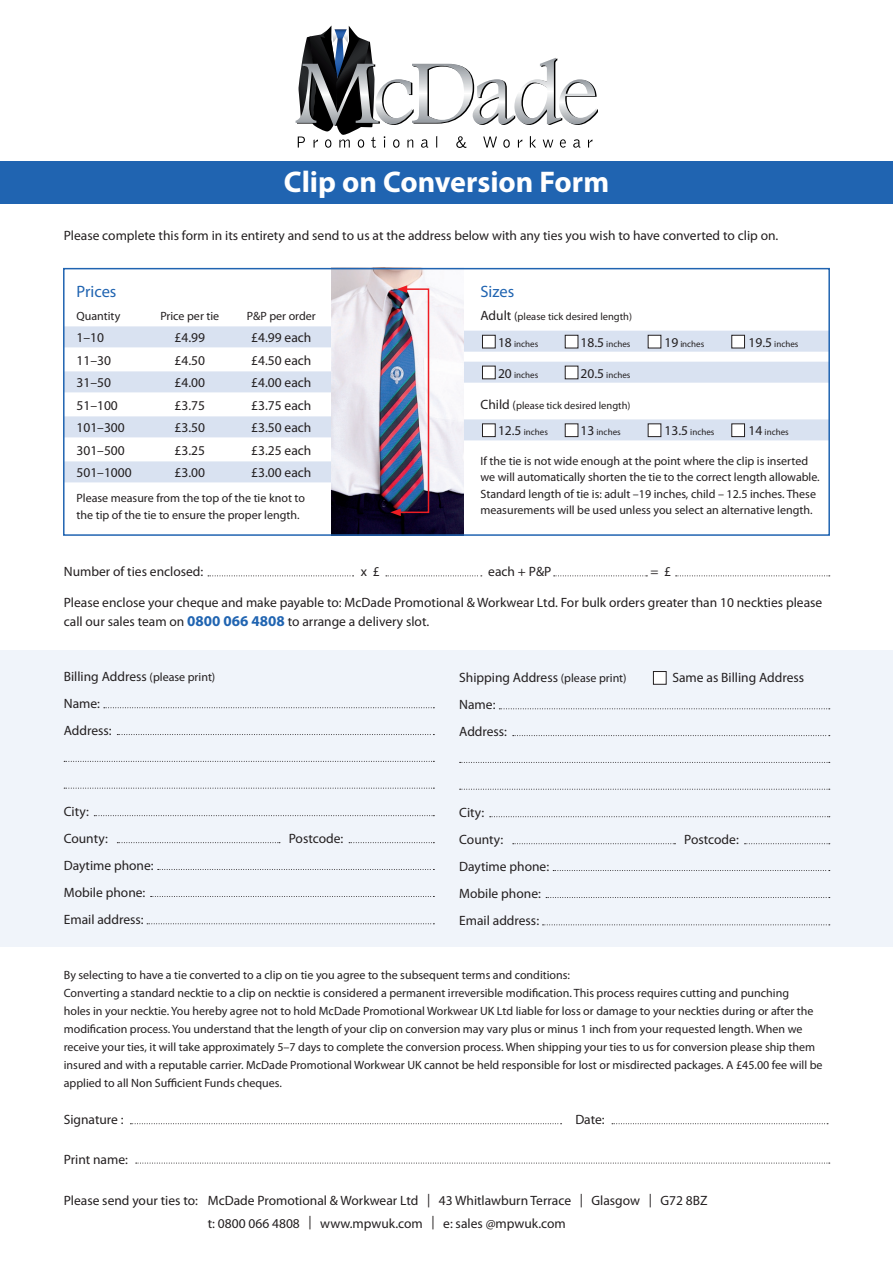
<style>
.page{position:relative;width:893px;height:1263px;background:#fff}
.page>*{position:absolute;margin:0;border:0;box-sizing:border-box;transform-origin:0 0}
.t1{font:700 30px "Myriad Pro";color:#fff}
.t2{font:16.5px "Myriad Pro";color:#2064b1}
.t3{font:13.5px/27px "Myriad Pro";color:#231f20}
.t4{font:12px/18px "Myriad Pro";color:#231f20}
.t5{font:10.5px "Myriad Pro";color:#231f20}
.t6{font:9px "Myriad Pro";color:#231f20}
.s1{font-size:13.5px}
.s2{font-size:12px}
.s3{font-weight:700;font-size:15px;color:#2064b1}
</style>
<div class="page">
<svg style="left:676px;top:575px;width:154px;height:1px"></svg>
<svg style="left:554px;top:575px;width:93px;height:1px"></svg>
<svg style="left:208px;top:575px;width:146px;height:1px"></svg>
<svg style="left:386px;top:575px;width:96px;height:1px"></svg>
<div style="left:1px;top:651px;width:892px;height:296px;background:#f0f4fa"></div>
<svg style="left:296px;top:26px;width:302px;height:122px"></svg>
<div style="left:0;top:162px;width:893px;height:42px;background:#2064b1"></div>
<svg style="left:117px;top:734px;width:317px;height:1px"></svg>
<svg style="left:117px;top:842px;width:163px;height:1px"></svg>
<svg style="left:349px;top:842px;width:85px;height:1px"></svg>
<svg style="left:104px;top:707px;width:330px;height:1px"></svg>
<svg style="left:64px;top:761px;width:370px;height:1px"></svg>
<svg style="left:158px;top:869px;width:276px;height:1px"></svg>
<svg style="left:64px;top:788px;width:370px;height:1px"></svg>
<svg style="left:151px;top:896px;width:283px;height:1px"></svg>
<svg style="left:94px;top:815px;width:340px;height:1px"></svg>
<svg style="left:147px;top:923px;width:287px;height:1px"></svg>
<svg style="left:130px;top:1123px;width:432px;height:1px"></svg>
<svg style="left:612px;top:1123px;width:216px;height:1px"></svg>
<svg style="left:136px;top:1163px;width:694px;height:1px"></svg>
<div style="left:463px;top:331px;width:367px;height:21px;background:#d9e2f1"></div>
<div style="left:463px;top:362px;width:367px;height:21px;background:#d9e2f1"></div>
<div style="left:463px;top:419px;width:367px;height:21px;background:#d9e2f1"></div>
<div style="left:64px;top:326px;width:268px;height:21px;background:#d9e2f1"></div>
<div style="left:64px;top:371px;width:268px;height:21px;background:#d9e2f1"></div>
<div style="left:64px;top:416px;width:268px;height:21px;background:#d9e2f1"></div>
<div style="left:64px;top:461px;width:268px;height:21px;background:#d9e2f1"></div>
<img style="left:332px;top:271px;width:131px;height:262px">
<img style="left:390px;top:285px;width:40px;height:231px">
<div style="left:482px;top:335px;width:13px;height:13px;background:#fff"></div>
<div style="left:482px;top:335px;width:14px;height:13px;border:1px solid #231f20"></div>
<div style="left:565px;top:335px;width:13px;height:13px;background:#fff"></div>
<div style="left:565px;top:335px;width:13px;height:13px;border:1px solid #231f20"></div>
<div style="left:648px;top:335px;width:13px;height:13px;background:#fff"></div>
<div style="left:648px;top:335px;width:13px;height:13px;border:1px solid #231f20"></div>
<div style="left:732px;top:335px;width:12px;height:13px;background:#fff"></div>
<div style="left:731px;top:335px;width:14px;height:13px;border:1px solid #231f20"></div>
<div style="left:482px;top:366px;width:13px;height:13px;background:#fff"></div>
<div style="left:482px;top:366px;width:14px;height:13px;border:1px solid #231f20"></div>
<div style="left:565px;top:366px;width:13px;height:13px;background:#fff"></div>
<div style="left:565px;top:366px;width:13px;height:13px;border:1px solid #231f20"></div>
<div style="left:482px;top:424px;width:13px;height:13px;background:#fff"></div>
<div style="left:482px;top:423px;width:14px;height:14px;border:1px solid #231f20"></div>
<div style="left:565px;top:424px;width:13px;height:13px;background:#fff"></div>
<div style="left:565px;top:423px;width:13px;height:14px;border:1px solid #231f20"></div>
<div style="left:648px;top:424px;width:13px;height:13px;background:#fff"></div>
<div style="left:648px;top:423px;width:13px;height:14px;border:1px solid #231f20"></div>
<div style="left:732px;top:424px;width:12px;height:13px;background:#fff"></div>
<div style="left:731px;top:423px;width:14px;height:14px;border:1px solid #231f20"></div>
<svg style="left:513px;top:735px;width:317px;height:1px"></svg>
<svg style="left:513px;top:843px;width:162px;height:1px"></svg>
<svg style="left:744px;top:843px;width:86px;height:1px"></svg>
<svg style="left:499px;top:708px;width:331px;height:1px"></svg>
<svg style="left:460px;top:762px;width:370px;height:1px"></svg>
<svg style="left:553px;top:870px;width:277px;height:1px"></svg>
<svg style="left:460px;top:789px;width:370px;height:1px"></svg>
<svg style="left:546px;top:897px;width:284px;height:1px"></svg>
<svg style="left:490px;top:816px;width:340px;height:1px"></svg>
<svg style="left:543px;top:924px;width:287px;height:1px"></svg>
<div style="left:653px;top:671px;width:13px;height:13px;background:#fff"></div>
<div style="left:653px;top:671px;width:13px;height:14px;border:1px solid #231f20"></div>
<div style="left:63px;top:268px;width:767px;height:268px;border:2px solid #2064b1"></div>
<h1 class="t1" style="left:284px;top:165px;width:327px">Clip on Conversion Form</h1>
<p class="t3" style="left:64px;top:222px;width:716px">Please complete this form in its entirety and send to us at the address below with any ties you wish to have converted to clip on.</p>
<h2 class="t2" style="left:77px;top:283px;width:41px">Prices</h2>
<p class="t4" style="left:77px;top:307px;width:45px">Quantity</p>
<p class="t4" style="left:160px;top:307px;width:60px">Price per tie</p>
<p class="t4" style="left:247px;top:307px;width:70px">P&amp;P per order</p>
<p class="t3" style="left:77px;top:324px;width:29px">1–10</p>
<p class="t3" style="left:175px;top:324px;width:32px">£4.99</p>
<p class="t3" style="left:251px;top:324px;width:62px">£4.99 each</p>
<p class="t3" style="left:77px;top:347px;width:36px">11–30</p>
<p class="t3" style="left:175px;top:347px;width:32px">£4.50</p>
<p class="t3" style="left:251px;top:347px;width:62px">£4.50 each</p>
<p class="t3" style="left:77px;top:370px;width:36px">31–50</p>
<p class="t3" style="left:175px;top:370px;width:32px">£4.00</p>
<p class="t3" style="left:251px;top:370px;width:62px">£4.00 each</p>
<p class="t3" style="left:77px;top:392px;width:43px">51–100</p>
<p class="t3" style="left:175px;top:392px;width:32px">£3.75</p>
<p class="t3" style="left:251px;top:392px;width:62px">£3.75 each</p>
<p class="t3" style="left:77px;top:415px;width:50px">101–300</p>
<p class="t3" style="left:175px;top:415px;width:32px">£3.50</p>
<p class="t3" style="left:251px;top:415px;width:62px">£3.50 each</p>
<p class="t3" style="left:77px;top:437px;width:50px">301–500</p>
<p class="t3" style="left:175px;top:437px;width:32px">£3.25</p>
<p class="t3" style="left:251px;top:437px;width:62px">£3.25 each</p>
<p class="t3" style="left:77px;top:460px;width:57px">501–1000</p>
<p class="t3" style="left:175px;top:460px;width:32px">£3.00</p>
<p class="t3" style="left:251px;top:460px;width:62px">£3.00 each</p>
<p class="t4" style="left:77px;top:490px;width:230px;line-height:16.5px">Please measure from the top of the tie knot to the tip of the tie to ensure the proper length.</p>
<h2 class="t2" style="left:480px;top:283px;width:35px">Sizes</h2>
<p class="t5" style="left:480px;top:311px;width:153px"><span class="s1">Adult</span> <span class="s2">(</span>please tick desired length)</p>
<p class="t6" style="left:498px;top:339px;width:42px"><span class="s1">18</span> inches</p>
<p class="t6" style="left:580px;top:339px;width:51px"><span class="s1">18.5</span> inches</p>
<p class="t6" style="left:664px;top:339px;width:41px"><span class="s1">19</span> inches</p>
<p class="t6" style="left:748px;top:339px;width:51px"><span class="s1">19.5</span> inches</p>
<p class="t6" style="left:498px;top:370px;width:42px"><span class="s1">20</span> inches</p>
<p class="t6" style="left:580px;top:370px;width:51px"><span class="s1">20.5</span> inches</p>
<p class="t5" style="left:480px;top:399px;width:152px"><span class="s1">Child</span> <span class="s2">(</span>please tick desired length)</p>
<p class="t6" style="left:498px;top:427px;width:51px"><span class="s1">12.5</span> inches</p>
<p class="t6" style="left:580px;top:427px;width:42px"><span class="s1">13</span> inches</p>
<p class="t6" style="left:664px;top:427px;width:51px"><span class="s1">13.5</span> inches</p>
<p class="t6" style="left:748px;top:427px;width:42px"><span class="s1">14</span> inches</p>
<p class="t4" style="left:480px;top:452px;width:341px;line-height:16.5px">If the tie is not wide enough at the point where the clip is inserted we will automatically shorten the tie to the correct length allowable.<br>Standard length of tie is: adult –19 inches, child – 12.5 inches. These measurements will be used unless you select an alternative length.</p>
<p class="t3" style="left:64px;top:558px;width:141px">Number of ties enclosed:</p>
<p class="t3" style="left:361px;top:558px;width:20px">x £</p>
<p class="t3" style="left:488px;top:558px;width:65px">each + P&amp;P</p>
<p class="t3" style="left:650px;top:558px;width:22px">= £</p>
<p class="t3" style="left:64px;top:593px;width:760px;line-height:19.5px">Please enclose your cheque and make payable to: McDade Promotional &amp; Workwear Ltd. For bulk orders greater than 10 neckties please call our sales team on <span class="s3">0800 066 4808</span> to arrange a delivery slot.</p>
<p class="t3" style="left:64px;top:663px;width:153px">Billing Address <span class="s2">(please print)<br></span>Name:<br>Address:</p>
<p class="t3" style="left:64px;top:798px;width:46px">City:<br>County:</p>
<p class="t3" style="left:64px;top:852px;width:91px">Daytime phone:<br>Mobile phone:<br>Email address:</p>
<p class="t3" style="left:289px;top:825px;width:56px">Postcode:</p>
<p class="t3" style="left:459px;top:664px;width:169px">Shipping Address <span class="s2">(please print)</span></p>
<p class="t3" style="left:672px;top:664px;width:133px">Same as Billing Address</p>
<p class="t3" style="left:459px;top:691px;width:49px">Name:<br>Address:</p>
<p class="t3" style="left:459px;top:799px;width:46px">City:<br>County:</p>
<p class="t3" style="left:459px;top:853px;width:91px">Daytime phone:<br>Mobile phone:<br>Email address:</p>
<p class="t3" style="left:684px;top:826px;width:56px">Postcode:</p>
<p class="t4" style="left:64px;top:966px;width:760px">By selecting to have a tie converted to a clip on tie you agree to the subsequent terms and conditions:<br>Converting a standard necktie to a clip on necktie is considered a permanent irreversible modification. This process requires cutting and punching<br>holes in your necktie. You hereby agree not to hold McDade Promotional Workwear UK Ltd liable for loss or damage to your neckties during or after the modification process. You understand that the length of your clip on conversion may vary plus or minus 1 inch from your requested length. When we receive your ties, it will take approximately 5–7 days to complete the conversion process. When shipping your ties to us for conversion please ship them insured and with a reputable carrier. McDade Promotional Workwear UK cannot be held responsible for lost or misdirected packages. A £45.00 fee will be applied to all Non Sufficient Funds cheques.</p>
<p class="t3" style="left:64px;top:1106px;width:61px">Signature :</p>
<p class="t3" style="left:575px;top:1106px;width:31px">Date:</p>
<p class="t3" style="left:64px;top:1146px;width:66px">Print name:</p>
<p class="t3" style="left:64px;top:1189px;width:645px;line-height:22.5px;text-align:center">Please send your ties to: McDade Promotional &amp; Workwear Ltd | 43 Whitlawburn Terrace | Glasgow | G72 8BZ t: 0800 066 4808 | www.mpwuk.com | e: sales @mpwuk.com</p>
</div>
